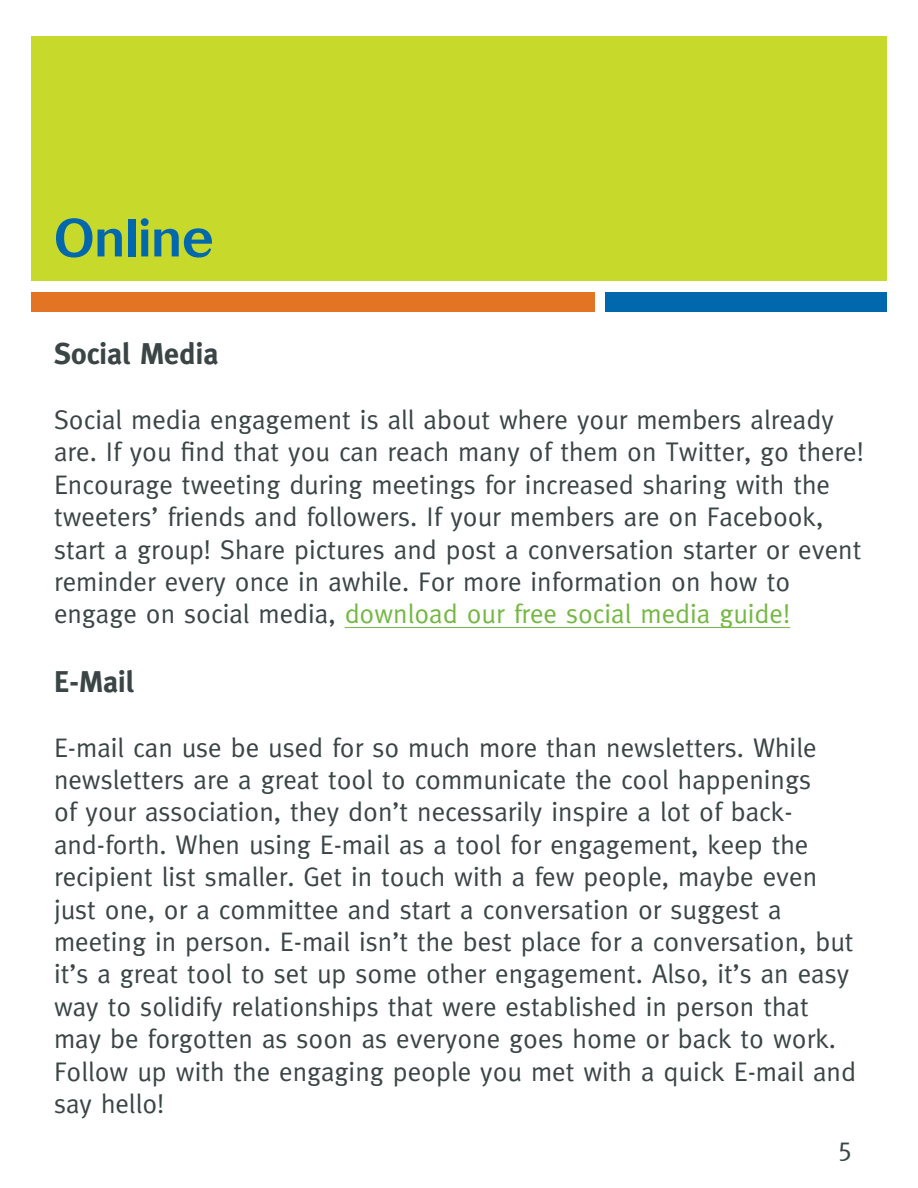
<style>
.page{position:relative;width:918px;height:1188px;background:#fff}
.page>*{position:absolute;margin:0;border:0;box-sizing:border-box;transform-origin:0 0}
.t1{font:500 52.5px "Cosmos";color:#0268ae}
.t2{font:700 30px "Meta";color:#3b4546}
.t3{font:27px/32.4px "Meta";color:#3b4546}
.s1{color:#74b843}
</style>
<div class="page">
<div style="left:31px;top:36px;width:856px;height:244px;background:#c7da2b"></div>
<div style="left:31px;top:292px;width:564px;height:20px;background:#e37424"></div>
<div style="left:605px;top:292px;width:282px;height:20px;background:#0268ae"></div>
<hr style="left:345px;top:627px;width:445px;height:1px;background:#74b843">
<h1 class="t1" style="left:54px;top:208px;width:161px">Online</h1>
<p class="t2" style="left:54px;top:337px;width:166px">Social Media</p>
<p class="t3" style="left:54px;top:403px;width:812px">Social media engagement is all about where your members already are. If you find that you can reach many of them on Twitter, go there!<br>Encourage tweeting during meetings for increased sharing with the tweeters’ friends and followers. If your members are on Facebook, start a group! Share pictures and post a conversation starter or event reminder every once in awhile. For more information on how to engage on social media, <span class="s1">download our free social media guide!</span></p>
<p class="t2" style="left:54px;top:664px;width:81px">E-Mail</p>
<p class="t3" style="left:54px;top:731px;width:804px">E-mail can use be used for so much more than newsletters. While newsletters are a great tool to communicate the cool happenings<br>of your association, they don’t necessarily inspire a lot of back&shy;and-forth. When using E-mail as a tool for engagement, keep the recipient list smaller. Get in touch with a few people, maybe even just one, or a committee and start a conversation or suggest a meeting in person. E-mail isn’t the best place for a conversation, but it’s a great tool to set up some other engagement. Also, it’s an easy way to solidify relationships that were established in person that may be forgotten as soon as everyone goes home or back to work.<br>Follow up with the engaging people you met with a quick E-mail and say hello!</p>
<p class="t3" style="left:838px;top:1130px;width:16px">5</p>
</div>
